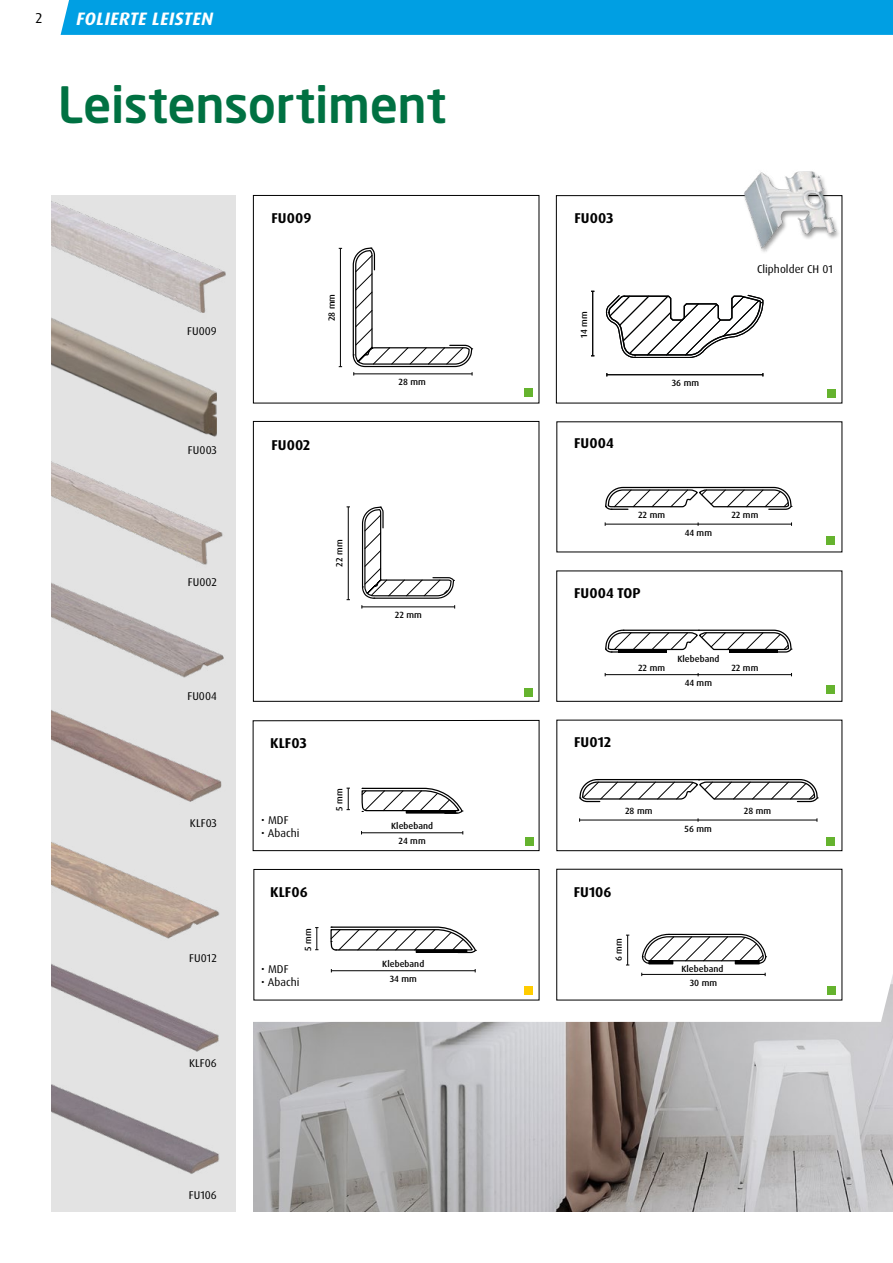
<style>
.page{position:relative;width:893px;height:1263px;background:#fff}
.page>*{position:absolute;margin:0;border:0;box-sizing:border-box;transform-origin:0 0}
.t1{font:500 49.5px "Neo Sans Std";letter-spacing:-.01em;color:#007142}
.t2{font:italic 700 18px "Dax Pro";letter-spacing:.02em;color:#fff}
.t3{font:15px "Arial";color:#010202}
.t4{font:14.85px "Arial";color:#000}
.t5{font:14.55px "Arial";color:#000}
.t6{font:14.4px "Arial";color:#000}
.t7{font:700 14.25px "Dax Pro";letter-spacing:.005em;color:#000}
.t8{font:14.25px "Dax Pro";color:#000}
.t9{font:14.1px "Arial";color:#000}
.t10{font:13.95px "Arial";color:#000}
.t11{font:11.25px "Dax Pro";letter-spacing:.005em;color:#000}
.t12{font:500 9px "Dax Pro";letter-spacing:.005em;color:#000}
</style>
<div class="page">
<div style="left:51px;top:195px;width:185px;height:1017px;background:#e3e3e3"></div>
<img style="left:51px;top:468px;width:122px;height:44px">
<img style="left:51px;top:512px;width:173px;height:166px">
<img style="left:51px;top:201px;width:175px;height:85px">
<img style="left:51px;top:842px;width:169px;height:80px">
<img style="left:51px;top:1084px;width:169px;height:90px">
<img style="left:51px;top:922px;width:168px;height:130px">
<img style="left:52px;top:710px;width:170px;height:92px">
<img style="left:51px;top:286px;width:166px;height:182px">
<img style="left:253px;top:1022px;width:640px;height:190px">
<svg style="left:252px;top:784px;width:641px;height:238px"></svg>
<div style="left:253px;top:869px;width:286px;height:131px;border:1px solid #000"></div>
<div style="left:61px;top:0;width:832px;height:35px;background:#009fe3"></div>
<hr style="left:348px;top:507px;width:1px;height:93px;background:#000">
<hr style="left:362px;top:606px;width:93px;height:1px;background:#000">
<hr style="left:340px;top:248px;width:1px;height:119px;background:#000">
<hr style="left:580px;top:820px;width:237px;height:1px;background:#000">
<hr style="left:605px;top:524px;width:186px;height:1px;background:#000">
<hr style="left:605px;top:674px;width:186px;height:1px;background:#000">
<svg style="left:605px;top:294px;width:159px;height:64px"></svg>
<hr style="left:592px;top:291px;width:1px;height:65px;background:#000">
<hr style="left:607px;top:374px;width:156px;height:1px;background:#000">
<hr style="left:331px;top:970px;width:144px;height:1px;background:#000">
<svg style="left:347px;top:788px;width:3px;height:22px"></svg>
<hr style="left:361px;top:832px;width:102px;height:1px;background:#000">
<svg style="left:315px;top:927px;width:3px;height:23px"></svg>
<hr style="left:627px;top:935px;width:1px;height:30px;background:#000">
<hr style="left:642px;top:974px;width:123px;height:1px;background:#000">
<div style="left:556px;top:195px;width:286px;height:208px;border:1px solid #000"></div>
<div style="left:253px;top:421px;width:286px;height:281px;border:1px solid #000"></div>
<div style="left:556px;top:720px;width:286px;height:131px;border:1px solid #000"></div>
<div style="left:556px;top:570px;width:286px;height:132px;border:1px solid #000"></div>
<div style="left:524px;top:688px;width:9px;height:8px;background:#65b32e"></div>
<div style="left:524px;top:388px;width:9px;height:9px;background:#65b32e"></div>
<div style="left:827px;top:389px;width:9px;height:9px;background:#65b32e"></div>
<div style="left:827px;top:536px;width:8px;height:9px;background:#65b32e"></div>
<div style="left:827px;top:685px;width:8px;height:9px;background:#65b32e"></div>
<div style="left:827px;top:838px;width:8px;height:8px;background:#65b32e"></div>
<div style="left:253px;top:195px;width:286px;height:208px;border:1px solid #000"></div>
<div style="left:253px;top:720px;width:286px;height:131px;border:1px solid #000"></div>
<div style="left:525px;top:837px;width:8px;height:9px;background:#65b32e"></div>
<div style="left:827px;top:987px;width:9px;height:8px;background:#65b32e"></div>
<svg style="left:353px;top:247px;width:120px;height:129px"></svg>
<svg style="left:362px;top:506px;width:93px;height:93px"></svg>
<svg style="left:605px;top:486px;width:187px;height:24px"></svg>
<svg style="left:605px;top:629px;width:187px;height:24px"></svg>
<svg style="left:579px;top:778px;width:240px;height:25px"></svg>
<svg style="left:640px;top:933px;width:127px;height:31px"></svg>
<hr style="left:649px;top:961px;width:24px;height:3px;background:#000">
<hr style="left:735px;top:961px;width:24px;height:3px;background:#000">
<svg style="left:361px;top:787px;width:103px;height:27px"></svg>
<svg style="left:330px;top:926px;width:147px;height:28px"></svg>
<div style="left:416px;top:949px;width:51px;height:4px;border:1px solid #000"></div>
<img style="left:731px;top:171px;width:112px;height:86px">
<div style="left:525px;top:986px;width:8px;height:9px;background:#fc0"></div>
<h3 class="t8" style="left:36px;top:9px;width:8px">2</h3>
<h2 class="t2" style="left:77px;top:7px;width:138px">FOLIERTE LEISTEN</h2>
<h1 class="t1" style="left:58px;top:73px;width:390px">Leistensortiment</h1>
<p class="t11" style="left:187px;top:324px;width:31px">FU009</p>
<p class="t11" style="left:188px;top:443px;width:30px">FU003</p>
<p class="t11" style="left:188px;top:575px;width:30px">FU002</p>
<p class="t11" style="left:187px;top:689px;width:31px">FU004</p>
<p class="t11" style="left:190px;top:815px;width:28px">KLF03</p>
<h3 class="t7" style="left:271px;top:209px;width:41px">FU009</h3>
<p class="t12" style="left:326px;top:321px;width:29px;rotate:-90deg">28 mm</p>
<h3 class="t7" style="left:271px;top:436px;width:40px">FU002</h3>
<p class="t12" style="left:334px;top:567px;width:28px;rotate:-90deg">22 mm</p>
<h3 class="t7" style="left:270px;top:734px;width:38px">KLF03</h3>
<p class="t11" style="left:261px;top:813px;width:29px">• MDF</p>
<p class="t11" style="left:261px;top:826px;width:40px">• Abachi</p>
<p class="t12" style="left:334px;top:810px;width:24px;rotate:-90deg">5 mm</p>
<p class="t12" style="left:399px;top:376px;width:29px">28 mm</p>
<h3 class="t6" style="left:405px;top:376px;width:18px">28</h3>
<p class="t12" style="left:395px;top:609px;width:28px">22 mm</p>
<h3 class="t10" style="left:400px;top:608px;width:17px">22</h3>
<p class="t12" style="left:391px;top:820px;width:44px">Klebeband</p>
<h3 class="t5" style="left:404px;top:823px;width:18px">24</h3>
<p class="t12" style="left:399px;top:835px;width:29px">24 mm</p>
<h3 class="t7" style="left:574px;top:209px;width:40px">FU003</h3>
<p class="t12" style="left:578px;top:337px;width:28px;rotate:-90deg">14 mm</p>
<h3 class="t3" style="left:595px;top:317px;width:18px;rotate:90deg">14</h3>
<h3 class="t7" style="left:574px;top:434px;width:41px">FU004</h3>
<p class="t12" style="left:672px;top:377px;width:29px">36 mm</p>
<p class="t11" style="left:757px;top:262px;width:78px">Clipholder CH 01</p>
<p class="t12" style="left:638px;top:509px;width:28px">22 mm</p>
<p class="t12" style="left:731px;top:509px;width:28px">22 mm</p>
<p class="t12" style="left:685px;top:527px;width:29px">44 mm</p>
<h3 class="t7" style="left:574px;top:584px;width:68px">FU004 TOP</h3>
<p class="t12" style="left:677px;top:653px;width:44px">Klebeband</p>
<p class="t12" style="left:638px;top:662px;width:28px">22 mm</p>
<p class="t12" style="left:731px;top:662px;width:28px">22 mm</p>
<h3 class="t7" style="left:574px;top:733px;width:39px">FU012</h3>
<p class="t12" style="left:685px;top:677px;width:29px">44 mm</p>
<p class="t12" style="left:625px;top:805px;width:29px">28 mm</p>
<p class="t12" style="left:744px;top:805px;width:29px">28 mm</p>
<p class="t12" style="left:685px;top:823px;width:29px">56 mm</p>
<p class="t11" style="left:189px;top:951px;width:29px">FU012</p>
<p class="t11" style="left:189px;top:1056px;width:29px">KLF06</p>
<h3 class="t7" style="left:270px;top:883px;width:39px">KLF06</h3>
<h3 class="t7" style="left:574px;top:883px;width:39px">FU106</h3>
<p class="t12" style="left:302px;top:951px;width:24px;rotate:-90deg">5 mm</p>
<p class="t12" style="left:613px;top:961px;width:24px;rotate:-90deg">6 mm</p>
<h3 class="t9" style="left:606px;top:953px;width:9px;rotate:-90deg">6</h3>
<p class="t12" style="left:382px;top:958px;width:44px">Klebeband</p>
<p class="t11" style="left:261px;top:962px;width:29px">• MDF</p>
<p class="t11" style="left:261px;top:975px;width:40px">• Abachi</p>
<h3 class="t4" style="left:395px;top:961px;width:18px">34</h3>
<p class="t12" style="left:390px;top:973px;width:29px">34 mm</p>
<p class="t11" style="left:189px;top:1187px;width:30px">FU106</p>
<p class="t12" style="left:681px;top:963px;width:44px">Klebeband</p>
<h3 class="t9" style="left:696px;top:965px;width:17px">30</h3>
<p class="t12" style="left:690px;top:977px;width:29px">30 mm</p>
</div>
